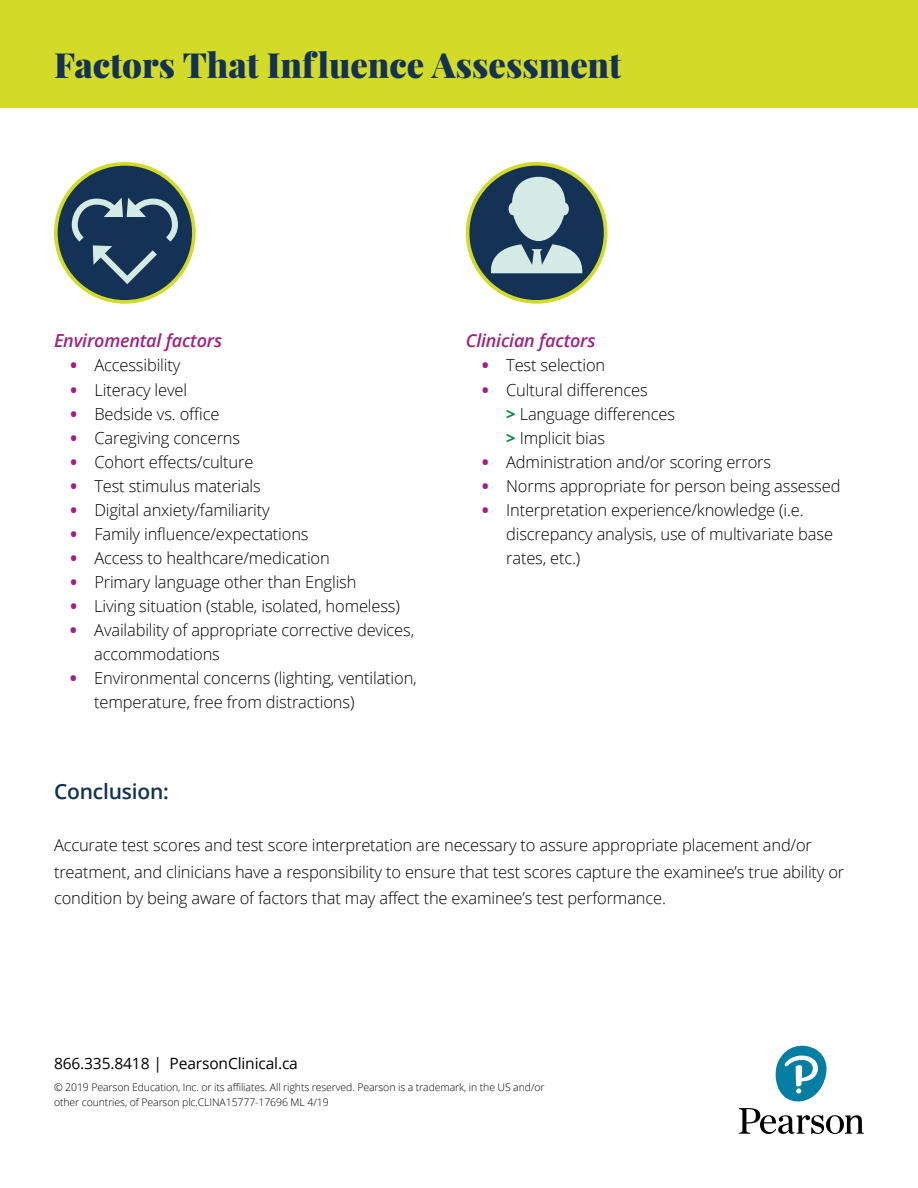
<style>
.page{position:relative;width:918px;height:1188px;background:#fff}
.page>*{position:absolute;margin:0;border:0;box-sizing:border-box;transform-origin:0 0}
.t1{font:900 34.65px "Playfair Display";color:#143156}
.t2{font:600 21px "Open Sans";letter-spacing:-.01em;color:#143156}
.t3{font:italic 600 18px "Open Sans";letter-spacing:-.01em;color:#9c247f}
.t4{font:300 16.5px/24px "Open Sans";letter-spacing:-.01em;color:#000}
.t5{font:15.6px "Open Sans";letter-spacing:-.01em;color:#000}
.t6{font:300 10.5px/15px "Open Sans";letter-spacing:-.01em;color:#000}
.s1{font-weight:800;color:#9c247f}
.s2{font-weight:700;color:#078643}
</style>
<div class="page">
<svg style="left:739px;top:1045px;width:125px;height:89px"></svg>
<div style="left:0;top:0;width:918px;height:108px;background:#d2db27"></div>
<div style="left:56px;top:164px;width:138px;height:138px;background:#143156;border-radius:50%"></div>
<div style="left:54px;top:162px;width:142px;height:142px;border:4px solid #d2db27;border-radius:50%"></div>
<div style="left:468px;top:164px;width:138px;height:138px;background:#143156;border-radius:50%"></div>
<div style="left:466px;top:162px;width:141px;height:142px;border:4px solid #d2db27;border-radius:50%"></div>
<svg style="left:69px;top:197px;width:112px;height:91px"></svg>
<svg style="left:487px;top:177px;width:97px;height:96px"></svg>
<h1 class="t1" style="left:54px;top:43px;width:569px">Factors That Influence Assessment</h1>
<p class="t3" style="left:54px;top:329px;width:170px">Enviromental factors</p>
<p class="t4" style="left:71px;top:353px;width:111px"><span class="s1">•</span> Accessibility</p>
<p class="t4" style="left:70px;top:377px;width:118px"><span class="s1">•</span> Literacy level</p>
<p class="t4" style="left:70px;top:401px;width:150px"><span class="s1">•</span> Bedside vs. office</p>
<p class="t4" style="left:70px;top:425px;width:171px"><span class="s1">•</span> Caregiving concerns</p>
<p class="t4" style="left:70px;top:449px;width:184px"><span class="s1">•</span> Cohort effects/culture</p>
<p class="t4" style="left:70px;top:473px;width:192px"><span class="s1">•</span> Test stimulus materials</p>
<p class="t4" style="left:70px;top:497px;width:201px"><span class="s1">•</span> Digital anxiety/familiarity</p>
<p class="t4" style="left:70px;top:521px;width:240px"><span class="s1">•</span> Family influence/expectations</p>
<p class="t4" style="left:70px;top:545px;width:261px"><span class="s1">•</span> Access to healthcare/medication</p>
<p class="t4" style="left:70px;top:569px;width:288px"><span class="s1">•</span> Primary language other than English</p>
<p class="t4" style="left:70px;top:593px;width:331px"><span class="s1">•</span> Living situation (stable, isolated, homeless)</p>
<p class="t4" style="left:94px;top:617px;width:321px;text-indent:-24px"><span class="s1">•</span> Availability of appropriate corrective devices, accommodations</p>
<p class="t4" style="left:94px;top:665px;width:324px;text-indent:-24px"><span class="s1">•</span> Environmental concerns (lighting, ventilation, temperature, free from distractions)</p>
<p class="t3" style="left:466px;top:329px;width:131px">Clinician factors</p>
<p class="t4" style="left:482px;top:353px;width:125px"><span class="s1">•</span> Test selection</p>
<p class="t4" style="left:506px;top:377px;width:170px;text-indent:-24px"><span class="s1">•</span> Cultural differences<br><span class="s2">&gt;</span> Language differences <span class="s2">&gt;</span> Implicit bias</p>
<p class="t4" style="left:482px;top:449px;width:290px"><span class="s1">•</span> Administration and/or scoring errors</p>
<p class="t4" style="left:482px;top:473px;width:360px"><span class="s1">•</span> Norms appropriate for person being assessed</p>
<p class="t4" style="left:506px;top:497px;width:328px;text-indent:-24px"><span class="s1">•</span> Interpretation experience/knowledge (i.e. discrepancy analysis, use of multivariate base rates, etc.)</p>
<p class="t2" style="left:54px;top:777px;width:116px">Conclusion:</p>
<p class="t4" style="left:54px;top:832px;width:792px;line-height:26.2px">Accurate test scores and test score interpretation are necessary to assure appropriate placement and/or treatment, and clinicians have a responsibility to ensure that test scores capture the examinee’s true ability or condition by being aware of factors that may affect the examinee’s test performance.</p>
<p class="t5" style="left:54px;top:1052px;width:245px">866.335.8418 | PearsonClinical.ca</p>
<p class="t6" style="left:54px;top:1080px;width:492px">© 2019 Pearson Education, Inc. or its affiliates. All rights reserved. Pearson is a trademark, in the US and/or other countries, of Pearson plc.CLINA15777-17696 ML 4/19</p>
</div>
